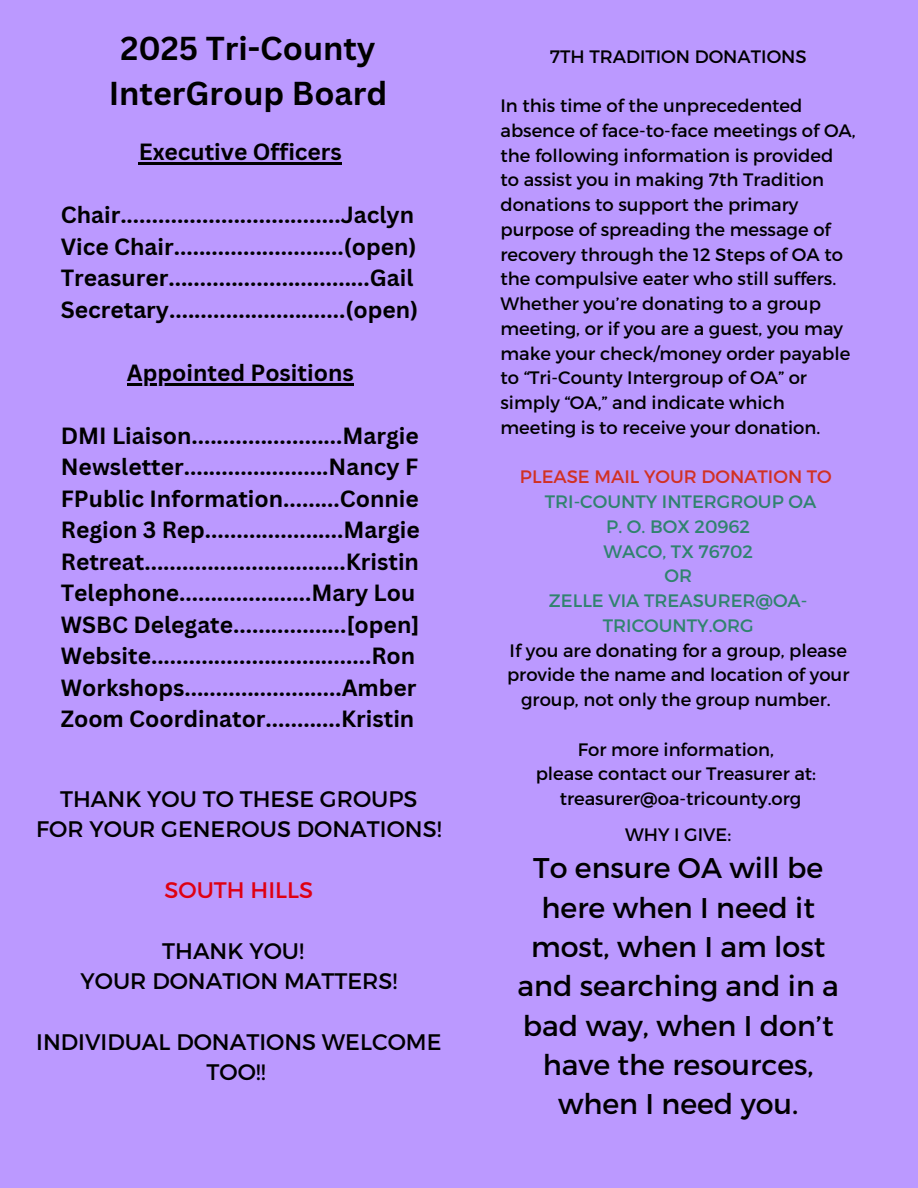
<style>
.page{position:relative;width:918px;height:1188px;background:#b9f}
.page>*{position:absolute;margin:0;border:0;box-sizing:border-box;transform-origin:0 0}
.t1{font:700 32.25px/44.4px "Canva Sans";color:#000;text-align:center}
.t2{font:28.5px/39.3px "Montserrat";color:#000;text-align:center}
.t3{font:700 22.8px/31.5px "Canva Sans";color:#000}
.t4{font:22.5px/30.3px "Montserrat";color:#000;text-align:center}
.t5{font:22.5px "Montserrat";color:#df0012}
.t6{font:18px/24.8px "Montserrat";color:#000}
.t7{font:18px/24.8px "Montserrat";color:#30836e;text-align:center}
.t8{font:18px "Montserrat";color:#d13123}
</style>
<div class="page">
<hr style="left:139px;top:163px;width:203px;height:2px;background:#000">
<hr style="left:127px;top:383px;width:227px;height:2px;background:#000">
<p class="t1" style="left:109px;top:26px;width:280px">2025 Tri-County<br>InterGroup Board</p>
<p class="t3" style="left:139px;top:136px;width:205px">Executive Officers</p>
<p class="t3" style="left:61px;top:199px;width:359px">Chair...................................Jaclyn Vice Chair...........................(open)<br>Treasurer................................Gail Secretary............................(open)</p>
<p class="t3" style="left:127px;top:356px;width:228px">Appointed Positions</p>
<h2 class="t3" style="left:61px;top:419px;width:361px">DMI Liaison........................Margie Newsletter.......................Nancy F FPublic Information.........Connie Region 3 Rep......................Margie Retreat................................Kristin Telephone.....................Mary Lou WSBC Delegate..................[open] Website...................................Ron Workshops.........................Amber Zoom Coordinator............Kristin</h2>
<h1 class="t6" style="left:550px;top:43px;width:258px">7TH TRADITION DONATIONS</h1>
<h4 class="t6" style="left:500px;top:93px;width:357px">In this time of the unprecedented absence of face-to-face meetings of OA, the following information is provided to assist you in making 7th Tradition donations to support the primary purpose of spreading the message of recovery through the 12 Steps of OA to the compulsive eater who still suffers.<br>Whether you’re donating to a group meeting, or if you are a guest, you may make your check/money order payable to “Tri-County Intergroup of OA” or simply “OA,” and indicate which meeting is to receive your donation.</h4>
<h4 class="t8" style="left:520px;top:465px;width:313px">PLEASE MAIL YOUR DONATION TO</h4>
<h4 class="t7" style="left:545px;top:489px;width:273px">TRI-COUNTY INTERGROUP OA</h4>
<h4 class="t7" style="left:606px;top:513px;width:145px">P. O. BOX 20962</h4>
<h3 class="t7" style="left:603px;top:538px;width:151px">WACO, TX 76702</h3>
<h3 class="t7" style="left:664px;top:563px;width:29px">OR</h3>
<h3 class="t7" style="left:549px;top:588px;width:260px">ZELLE VIA TREASURER@OA-<br>TRICOUNTY.ORG</h3>
<h3 class="t6" style="left:507px;top:637px;width:344px;text-align:center">If you are donating for a group, please provide the name and location of your group, not only the group number.</h3>
<h5 class="t6" style="left:578px;top:736px;width:198px">For more information,</h5>
<p class="t6" style="left:536px;top:761px;width:282px">please contact our Treasurer at:</p>
<p class="t4" style="left:60px;top:782px;width:359px">THANK YOU TO THESE GROUPS</p>
<p class="t6" style="left:560px;top:786px;width:243px">treasurer@oa-tricounty.org</p>
<p class="t4" style="left:36px;top:813px;width:407px">FOR YOUR GENEROUS DONATIONS!</p>
<p class="t6" style="left:625px;top:821px;width:108px">WHY I GIVE:</p>
<p class="t2" style="left:517px;top:847px;width:323px">To ensure OA will be here when I need it most, when I am lost and searching and in a bad way, when I don’t have the resources, when I need you.</p>
<p class="t5" style="left:165px;top:875px;width:150px">SOUTH HILLS</p>
<p class="t4" style="left:81px;top:934px;width:318px">THANK YOU!<br>YOUR DONATION MATTERS!</p>
<p class="t4" style="left:36px;top:1025px;width:407px">INDIVIDUAL DONATIONS WELCOME<br>TOO!!</p>
</div>
